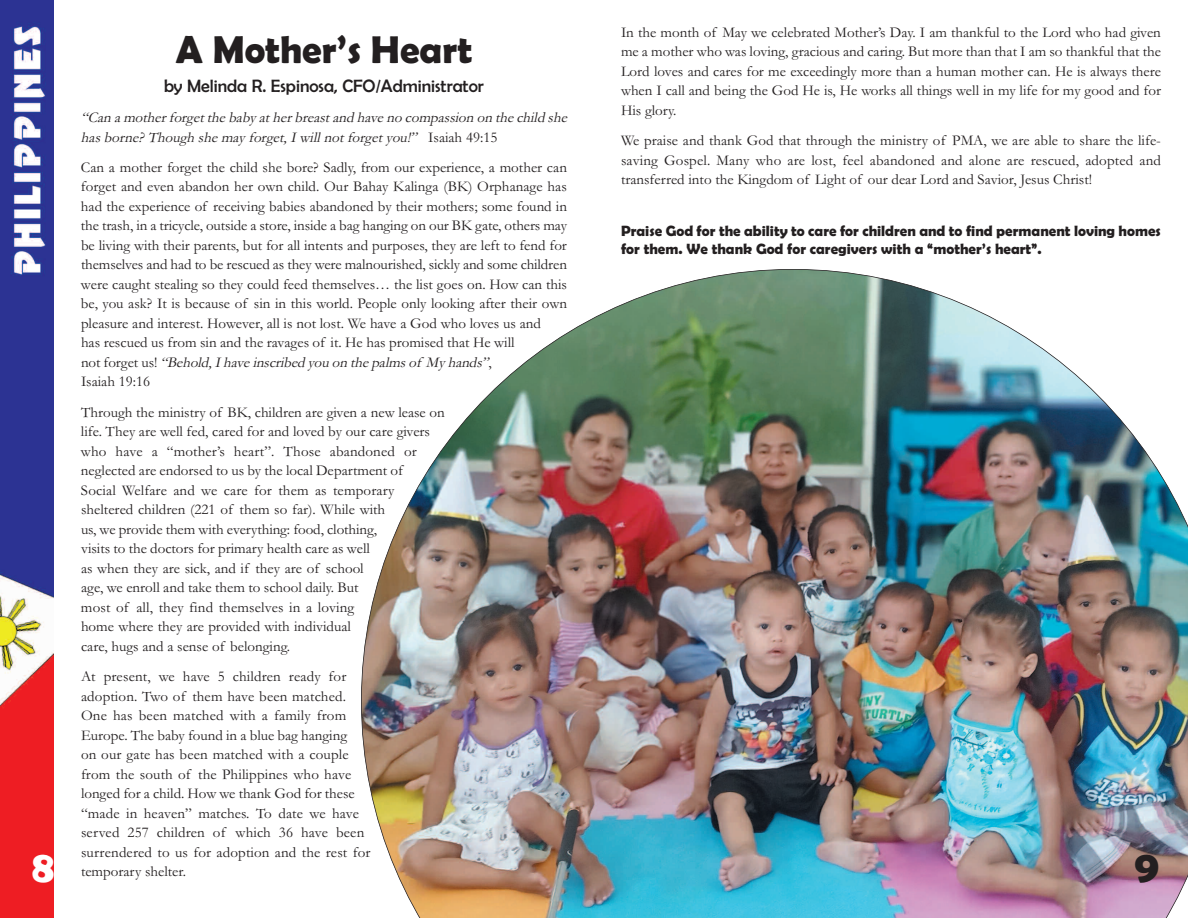
<style>
.page{position:relative;width:1188px;height:918px;background:#fff}
.page>*{position:absolute;margin:0;border:0;box-sizing:border-box;transform-origin:0 0}
.t1{font:700 45px "Berlin Sans FB Demi";color:#fff}
.t2{font:700 45px "Berlin Sans FB Demi";color:#231f20}
.t3{font:700 39px "Berlin Sans FB Demi";color:#231f20}
.t4{font:18px "Berlin Sans FB";color:#231f20}
.t5{font:15px/19.5px "Garamond";color:#231f20}
.t6{font:italic 15px/19.5px "Garamond";color:#231f20}
.t7{font:700 15px/18px "Berlin Sans FB Demi";color:#231f20}
.s1{font-style:normal}
.s2{font-style:italic}
</style>
<div class="page">
<img style="left:0;top:0;width:52px;height:918px">
<svg style="left:52px;top:0;width:2px;height:918px;background:#703979"></svg>
<img style="left:361px;top:269px;width:827px;height:649px">
<h1 class="t1" style="left:32px;top:840px;width:24px">8</h1>
<h2 class="t3" style="left:176px;top:27px;width:298px">A Mother’s Heart</h2>
<p class="t4" style="left:164px;top:75px;width:321px">by Melinda R. Espinosa, CFO/Administrator</p>
<p class="t6" style="left:81px;top:107px;width:492px">“Can a mother forget the baby at her breast and have no compassion on the child she has borne? Though she may forget, I will not forget you!” <span class="s1">I s a i a h 4 9 : 1 5</span></p>
<p class="t5" style="left:81px;top:157px;width:488px">Can a mother forget the child she bore? Sadly, from our experience, a mother can forget and even abandon her own child. Our Bahay Kalinga (BK) Orphanage has had the experience of receiving babies abandoned by their mothers; some found in the trash, in a tricycle, outside a store, inside a bag hanging on our BK gate, others may be living with their parents, but for all intents and purposes, they are left to fend for themselves and had to be rescued as they were malnourished, sickly and some children were caught stealing so they could feed themselves… the list goes on. How can this be, you ask? It is because of sin in this world. People only looking after their own pleasure and interest. However, all is not lost. We have a God who loves us and<br>has rescued us from sin and the ravages of it. He has promised that He will<br>n o t fo r g e t u s ! <span class="s2">“Behold, I have inscribed you on the palms of My hands”</span>,<br>Isaiah 19:16</p>
<p class="t5" style="left:81px;top:402px;width:365px">Through the ministry of BK, children are given a new lease on life. They are well fed, cared for and loved by our care givers who have a “mother’s heart”. Those abandoned or neglected are endorsed to us by the local Department of<br>Social Welfare and we care for them as temporary sheltered children (221 of them so far). While with<br>us, we provide them with everything: food, clothing,<br>visits to the doctors for primary health care as well<br>as when they are sick, and if they are of school<br>age, we enroll and take them to school daily. But<br>most of all, they find themselves in a loving<br>home where they are provided with individual<br>care, hugs and a sense of belonging.</p>
<p class="t5" style="left:81px;top:666px;width:291px">At present, we have 5 children ready for adoption. Two of them have been matched.<br>One has been matched with a family from Europe. The baby found in a blue bag hanging<br>on our gate has been matched with a couple from the south of the Philippines who have longed for a child. How we thank God for these “made in heaven” matches. To date we have served 257 children of which 36 have been surrendered to us for adoption and the rest for temporary shelter.</p>
<p class="t5" style="left:621px;top:22px;width:542px;text-align:justify">In the month of May we celebrated Mother’s Day. I am thankful to the Lord who had given me a mother who was loving, gracious and caring. But more than that I am so thankful that the Lord loves and cares for me exceedingly more than a human mother can. He is always there when I call and being the God He is, He works all things well in my life for my good and for His glory.</p>
<p class="t5" style="left:621px;top:130px;width:542px;text-align:justify">We praise and thank God that through the ministry of PMA, we are able to share the life&shy;saving Gospel. Many who are lost, feel abandoned and alone are rescued, adopted and transferred into the Kingdom of Light of our dear Lord and Savior, Jesus Christ!</p>
<p class="t7" style="left:621px;top:221px;width:541px">Praise God for the ability to care for children and to find permanent loving homes for them. We thank God for caregivers with a “mother’s heart”.</p>
<h1 class="t2" style="left:1134px;top:840px;width:27px">9</h1>
</div>
